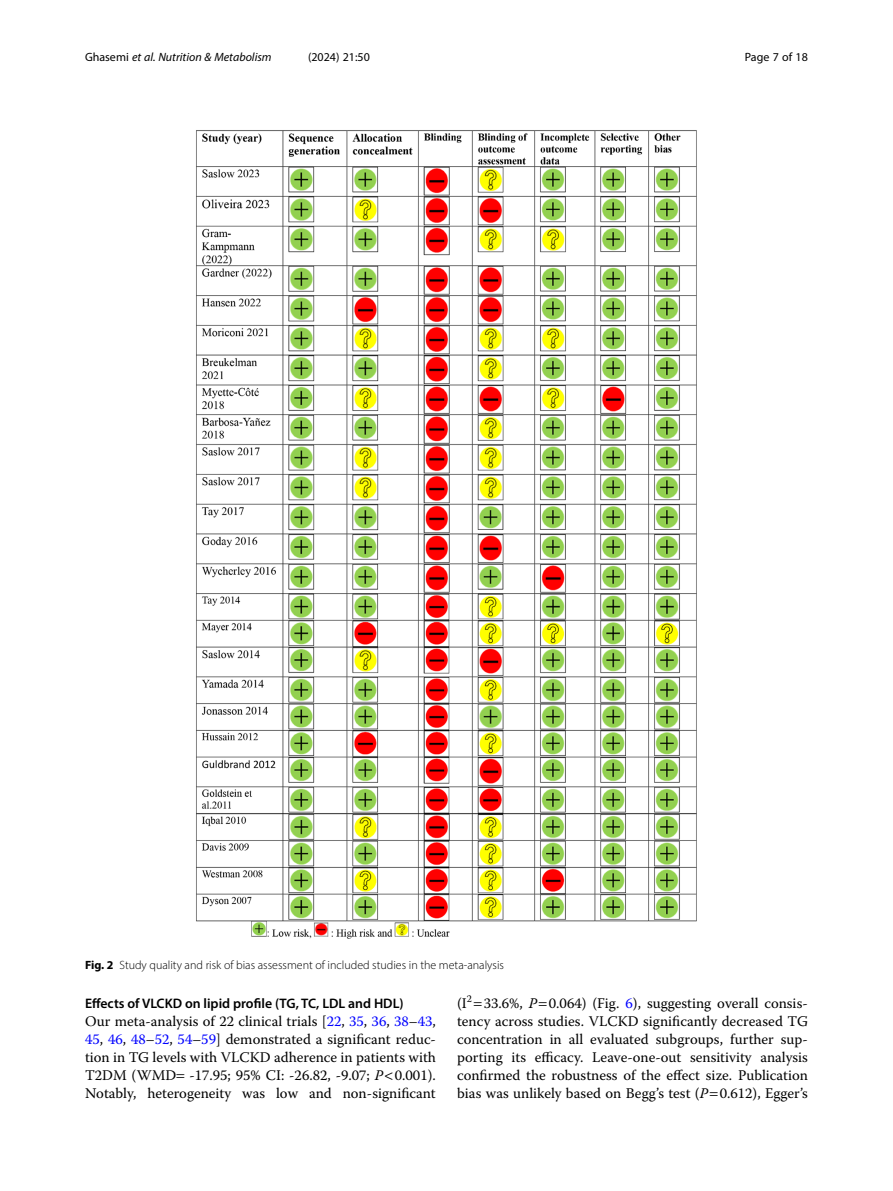
<style>
.page{position:relative;width:893px;height:1191px;background:#fff}
.page>*{position:absolute;margin:0;border:0;box-sizing:border-box;transform-origin:0 0}
.Body_Text{font:14.7px/18px "Warnock Pro";color:#000;text-align:justify}
.Head_2{font:600 13.8px "Myriad Pro";color:#000}
.Figure_Caption{font:300 12px "Myriad Pro";color:#000}
.t1{font:italic 12px "Myriad Pro";color:#000}
.t2{font:12px "Myriad Pro";color:#000}
.s1{font-style:normal}
.s2{font-weight:700}
.s3{color:#00f}
.s4{font-style:italic}
</style>
<div class="page">
<img style="left:196px;top:130px;width:501px;height:809px">
<p class="t1" style="left:85px;top:50px;width:188px"><span class="s1">Ghasemi</span> et al. Nutrition &amp; Metabolism</p>
<p class="t2" style="left:308px;top:50px;width:63px">(2024) 21:50</p>
<p class="t2" style="left:745px;top:50px;width:65px">Page 7 of 18</p>
<p class="Figure_Caption" style="left:85px;top:958px;width:420px"><span class="s2">Fig. 2</span> Study quality and risk of bias assessment of included studies in the meta-analysis</p>
<p class="Head_2" style="left:85px;top:995px;width:320px">Effects of VLCKD on lipid profile (TG, TC, LDL and HDL)</p>
<p class="Body_Text" style="left:85px;top:1012px;width:352px">Our meta-analysis of 22 clinical trials [<span class="s3">22</span>, <span class="s3">35</span>, <span class="s3">36</span>, <span class="s3">38</span>–<span class="s3">43</span>, <span class="s3">45</span>, <span class="s3">46</span>, <span class="s3">48</span>–<span class="s3">52</span>, <span class="s3">54</span>–<span class="s3">59</span>] demonstrated a significant reduc&shy;tion in TG levels with VLCKD adherence in patients with T2DM (WMD -17.95; 95% CI: -26.82, -9.07; <span class="s4">P</span> 0.001).<br>Notably, heterogeneity was low and non-significant</p>
<p class="Body_Text" style="left:457px;top:994px;width:352px">(I<sup>2</sup> 33.6%, <span class="s4">P</span> 0.064) (Fig. <span class="s3">6</span>), suggesting overall consis&shy;tency across studies. VLCKD significantly decreased TG concentration in all evaluated subgroups, further sup&shy;porting its efficacy. Leave-one-out sensitivity analysis confirmed the robustness of the effect size. Publication bias was unlikely based on Begg’s test (<span class="s4">P</span> 0.612), Egger’s</p>
</div>
